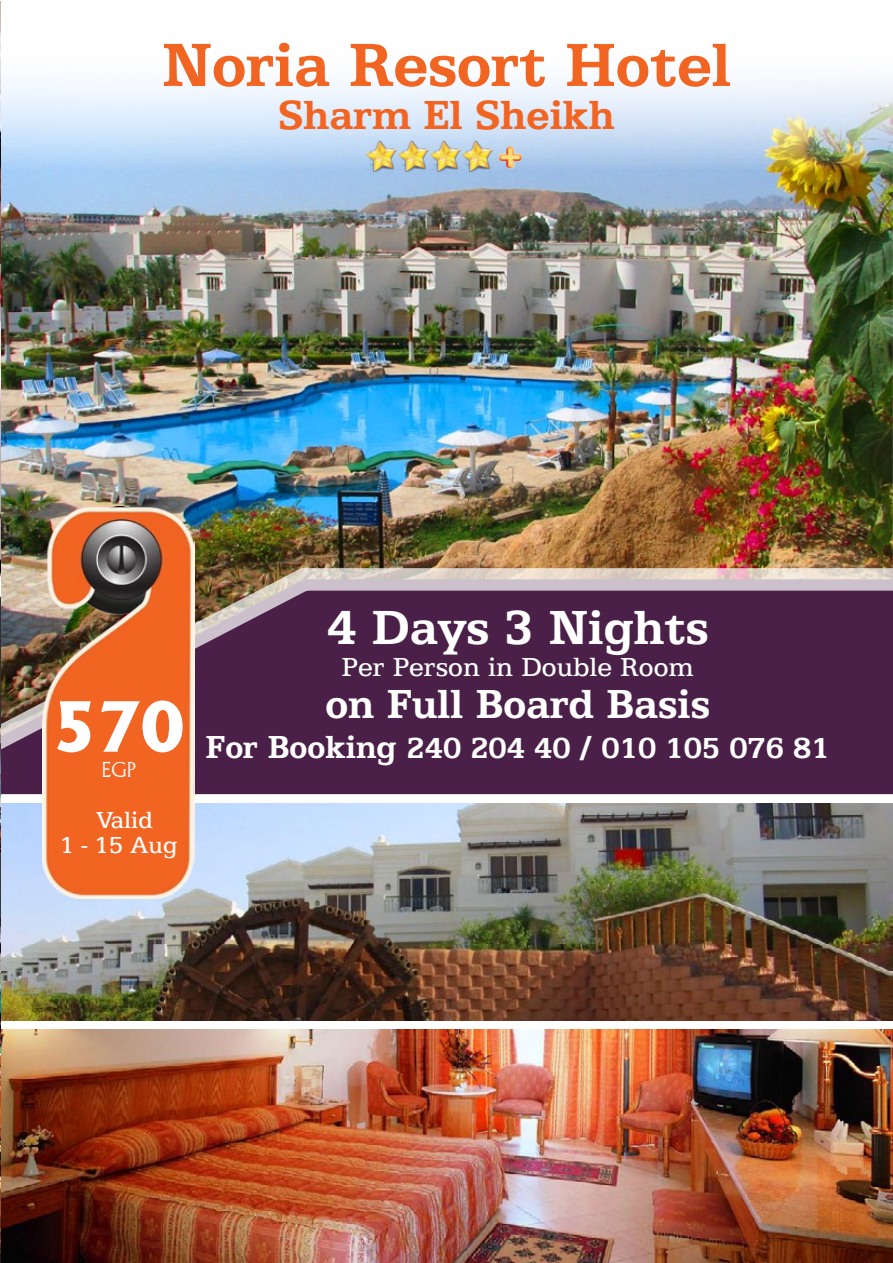
<style>
.page{position:relative;width:893px;height:1263px;background:#fff}
.page>*{position:absolute;margin:0;border:0;box-sizing:border-box;transform-origin:0 0}
.t1{font:800 66px "Albertus";color:#fff}
.t2{font:700 63px "ATF Antique";color:#f16422}
.t3{font:700 49.5px "ATF Antique";color:#fff}
.t4{font:700 42px "ATF Antique";color:#fff}
.t5{font:700 42px "ATF Antique";color:#f16422}
.t6{font:700 30px "ATF Antique";color:#fff}
.t7{font:27px "ATF Antique";color:#fff}
.t8{font:24px "ATF Antique";color:#fff}
.t9{font:200 21px "Alberta";color:#fff}
.s1{font-size:33px}
</style>
<div class="page">
<img style="left:1px;top:1029px;width:892px;height:234px">
<img style="left:1px;top:804px;width:892px;height:216px">
<img style="left:1px;top:79px;width:892px;height:488px">
<div style="left:1px;top:751px;width:892px;height:43px;background:#4a2048"></div>
<svg style="left:1px;top:567px;width:892px;height:184px;background:#5f3a58"></svg>
<img style="left:366px;top:140px;width:127px;height:32px">
<img style="left:498px;top:144px;width:24px;height:25px">
<img style="left:43px;top:506px;width:152px;height:392px">
<img style="left:0;top:1px;width:1px;height:1262px">
<p class="t2" style="left:162px;top:30px;width:570px">Noria Resort Hotel</p>
<p class="t5" style="left:278px;top:92px;width:338px">Sharm El Sheikh</p>
<p class="t3" style="left:327px;top:600px;width:383px">4 Days 3 Nights</p>
<p class="t7" style="left:342px;top:652px;width:354px">Per Person in Double Room</p>
<p class="t1" style="left:53px;top:686px;width:133px">570</p>
<p class="t4" style="left:325px;top:681px;width:386px">on Full Board Basis</p>
<p class="t9" style="left:102px;top:758px;width:36px">EGP</p>
<p class="t8" style="left:97px;top:806px;width:58px">Valid</p>
<p class="t8" style="left:60px;top:832px;width:119px">1 - 15 Aug</p>
<p class="t6" style="left:206px;top:731px;width:626px"><span class="s1">For Booking</span> 240 204 40 / 010 105 076 81</p>
</div>
